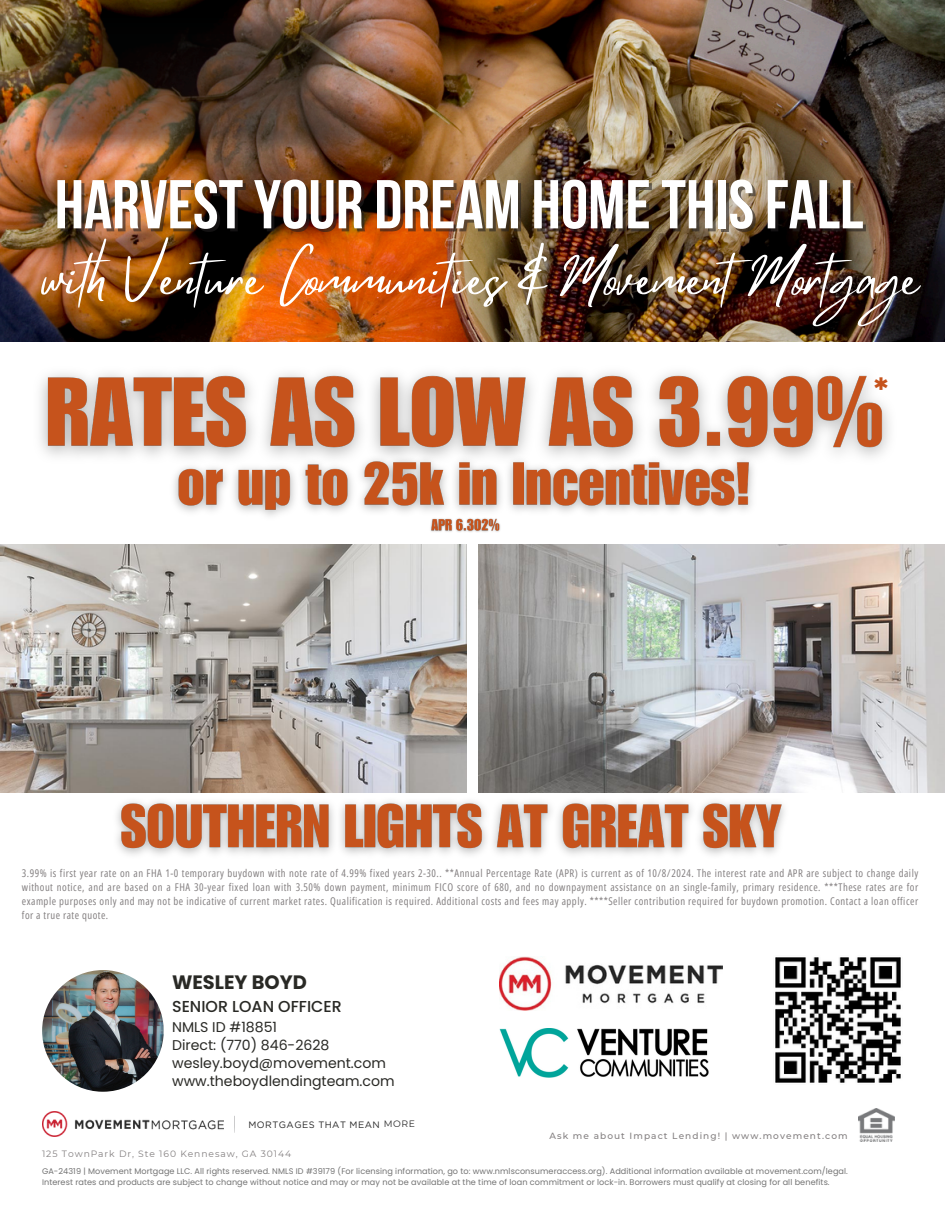
<style>
.page{position:relative;width:945px;height:1215px;background:#fff}
.page>*{position:absolute;margin:0;border:0;box-sizing:border-box;transform-origin:0 0}
.t1{font:700 68.85px "Bebas Neue";color:#fff}
.t2{font:52.5px "Mistrully";color:#fff}
.t3{font:700 32.25px "Montserrat";color:#c6531c}
.t4{font:700 19.35px "Poppins";color:#292925}
.t5{font:500 15.9px "Poppins";color:#292925}
.t6{font:14.1px/18.3px "Poppins";color:#292925}
.t7{font:10.65px/14.2px "Open Sans Condensed";letter-spacing:.045em;color:#848081;text-align:justify}
.t8{font:9.3px "Gotham";letter-spacing:.05em;color:#272727}
.t9{font:9.15px "Montserrat";letter-spacing:.1em;color:#848081}
.t10{font:500 9px "Montserrat";letter-spacing:.12em;color:#848081}
.t11{font:8.1px/10.4px "Poppins";letter-spacing:.01em;color:#737373}
.s1{font-family:"Montserrat"}
</style>
<div class="page">
<img style="left:0;top:545px;width:467px;height:247px">
<img style="left:478px;top:545px;width:467px;height:247px">
<img style="left:42px;top:1112px;width:181px;height:25px">
<svg style="left:234px;top:1116px;width:1px;height:17px"></svg>
<img style="left:858px;top:1108px;width:36px;height:34px">
<img style="left:0;top:0;width:945px;height:342px">
<img style="left:35px;top:0;width:349px;height:165px">
<img style="left:499px;top:957px;width:223px;height:54px">
<img style="left:499px;top:1028px;width:210px;height:50px">
<img style="left:42px;top:970px;width:122px;height:122px;border-radius:60px">
<img style="left:775px;top:957px;width:126px;height:126px">
<img style="left:40px;top:372px;width:850px;height:86px">
<img style="left:163px;top:447px;width:602px;height:69px">
<img style="left:106px;top:790px;width:694px;height:65px">
<img style="left:425px;top:513px;width:80px;height:19px">
<p class="t1" style="left:55px;top:177px;width:810px">HARVESTYOUR DREAM HOMETHISFALL</p>
<p class="t2" style="left:41px;top:236px;width:878px">with Venture Communities &amp; MovementMortgage</p>
<p class="t3" style="left:874px;top:370px;width:15px">*</p>
<p class="t7" style="left:22px;top:865px;width:898px">3.99% is first year rate on an FHA 1-0 temporary buydown with note rate of 4.99% fixed years 2-30.. **Annual Percentage Rate (APR) is current as of 10/8/2024. The interest rate and APR are subject to change daily without notice, and are based on a FHA 30-year fixed loan with 3.50% down payment, minimum FICO score of 680, and no downpayment assistance on an single-family, primary residence. ***These rates are for example purposes only and may not be indicative of current market rates. Qualification is required. Additional costs and fees may apply. ****Seller contribution required for buydown promotion. Contact a loan officer for a true rate quote.</p>
<p class="t4" style="left:172px;top:969px;width:136px">WESLEY BOYD</p>
<p class="t5" style="left:172px;top:995px;width:171px">SENIOR LOAN OFFICER</p>
<p class="t6" style="left:172px;top:1018px;width:106px">NMLS ID #18851</p>
<p class="t6" style="left:172px;top:1036px;width:215px">Direct: (770) 846-2628 wesley.boyd@movement.com</p>
<p class="t6" style="left:172px;top:1072px;width:224px">www.theboydlendingteam.com</p>
<p class="t8" style="left:248px;top:1119px;width:168px">MORTGAGES THAT MEAN <span class="s1">MORE</span></p>
<p class="t9" style="left:42px;top:1148px;width:251px">125 TownPark Dr, Ste 160 Kennesaw, GA 30144</p>
<p class="t10" style="left:550px;top:1131px;width:300px">Ask me about Impact Lending! | www.movement.com</p>
<p class="t11" style="left:42px;top:1166px;width:807px">GA-24319 | Movement Mortgage LLC. All rights reserved. NMLS ID #39179 (For licensing information, go to: www.nmlsconsumeraccess.org). Additional information available at movement.com/legal.<br>Interest rates and products are subject to change without notice and may or may not be available at the time of loan commitment or lock-in. Borrowers must qualify at closing for all benefits.</p>
</div>
